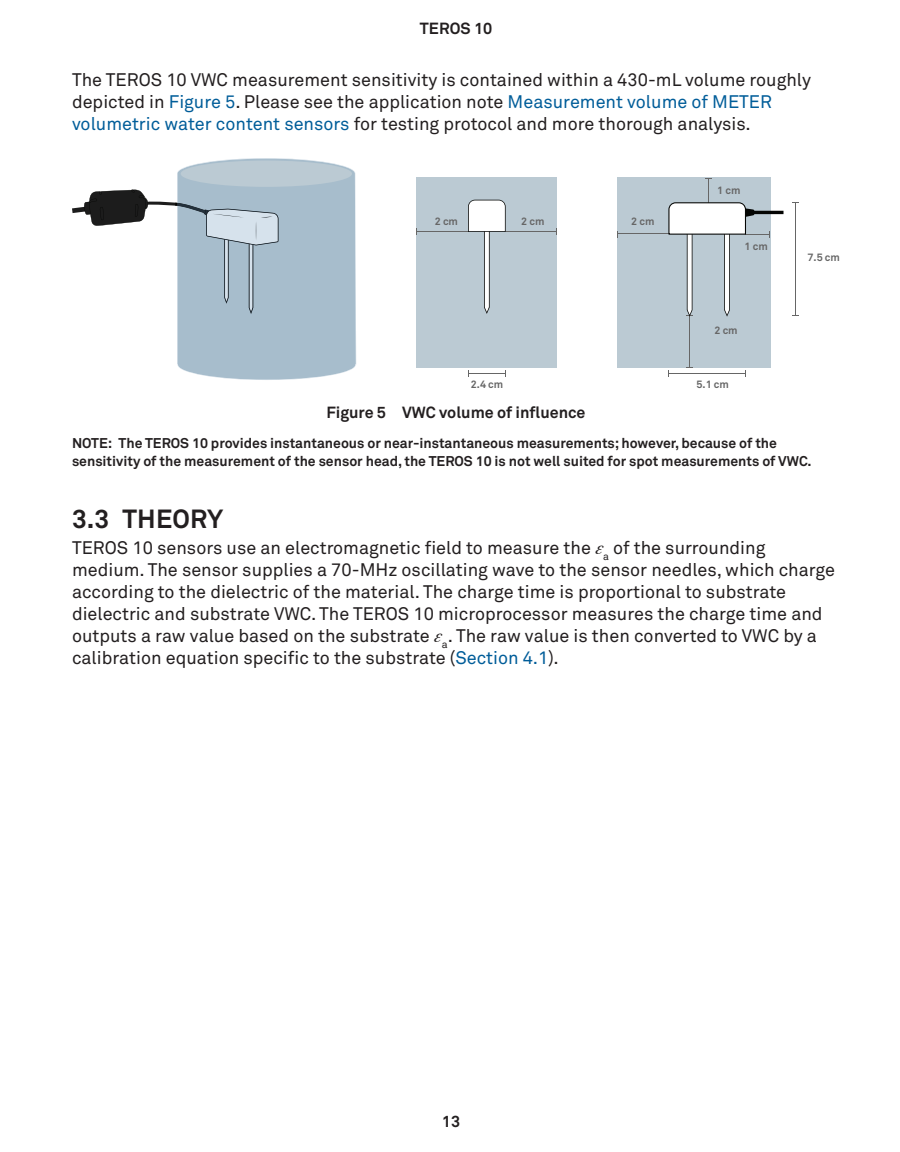
<style>
.page{position:relative;width:900px;height:1152px;background:#fff}
.page>*{position:absolute;margin:0;border:0;box-sizing:border-box;transform-origin:0 0}
.t1{font:700 26px "Akkurat Pro";letter-spacing:.01em;color:#231f20}
.BodyTxtFirst{font:18px/22px "Akkurat Pro";color:#231f20}
.BodyTxt{font:18px/22px "Akkurat Pro";color:#231f20}
.t2{font:700 16px "Akkurat Pro";color:#231f20}
.t3{font:700 14px/18px "Akkurat Pro";color:#231f20}
.t4{font:700 10.6px "Akkurat Pro";color:#666}
.s1{color:#005d99}
</style>
<div class="page">
<div style="left:416px;top:177px;width:141px;height:190px;background:#bbcad3"></div>
<svg style="left:72px;top:158px;width:285px;height:222px"></svg>
<div style="left:617px;top:178px;width:153px;height:190px;background:#bbcad3"></div>
<hr style="left:795px;top:203px;width:1px;height:113px;background:#666">
<hr style="left:669px;top:373px;width:76px;height:1px;background:#666">
<hr style="left:468px;top:373px;width:37px;height:1px;background:#666">
<hr style="left:617px;top:234px;width:52px;height:1px;background:#666">
<hr style="left:689px;top:316px;width:1px;height:51px;background:#666">
<svg style="left:668px;top:178px;width:116px;height:139px"></svg>
<hr style="left:505px;top:231px;width:52px;height:1px;background:#666">
<hr style="left:417px;top:231px;width:51px;height:1px;background:#666">
<svg style="left:468px;top:200px;width:38px;height:114px"></svg>
<p class="t2" style="left:420px;top:18px;width:74px">TEROS 10</p>
<p class="BodyTxt" style="left:72px;top:69px;width:740px">The TEROS 10 VWC measurement sensitivity is contained within a 430-mL volume roughly depicted in <span class="s1">Figure 5</span>. Please see the application note <span class="s1">Measurement volume of METER volumetric water content sensors</span> for testing protocol and more thorough analysis.</p>
<p class="t4" style="left:435px;top:214px;width:25px">2 cm</p>
<p class="t4" style="left:521px;top:214px;width:25px">2 cm</p>
<p class="t4" style="left:631px;top:214px;width:25px">2 cm</p>
<p class="t4" style="left:717px;top:184px;width:25px">1 cm</p>
<p class="t4" style="left:745px;top:239px;width:25px">1 cm</p>
<p class="t4" style="left:714px;top:323px;width:25px">2 cm</p>
<p class="t4" style="left:471px;top:377px;width:34px">2.4 cm</p>
<p class="t4" style="left:697px;top:377px;width:34px">5.1 cm</p>
<p class="t4" style="left:808px;top:251px;width:34px">7.5 cm</p>
<p class="t2" style="left:326px;top:403px;width:261px">Figure 5 VWC volume of influence</p>
<p class="t3" style="left:72px;top:434px;width:741px">NOTE: The TEROS 10 provides instantaneous or near-instantaneous measurements; however, because of the sensitivity of the measurement of the sensor head, the TEROS 10 is not well suited for spot measurements of VWC.</p>
<p class="t1" style="left:72px;top:503px;width:153px">3.3 THEORY</p>
<p class="BodyTxtFirst" style="left:72px;top:537px;width:765px">TEROS 10 sensors use an electromagnetic field to measure the <sub>a</sub> of the surrounding medium. The sensor supplies a 70-MHz oscillating wave to the sensor needles, which charge according to the dielectric of the material. The charge time is proportional to substrate dielectric and substrate VWC. The TEROS 10 microprocessor measures the charge time and outputs a raw value based on the substrate <sub>a</sub>. The raw value is then converted to VWC by a calibration equation specific to the substrate (<span class="s1">Section 4.1</span>).</p>
<p class="t2" style="left:442px;top:1111px;width:20px">13</p>
</div>
